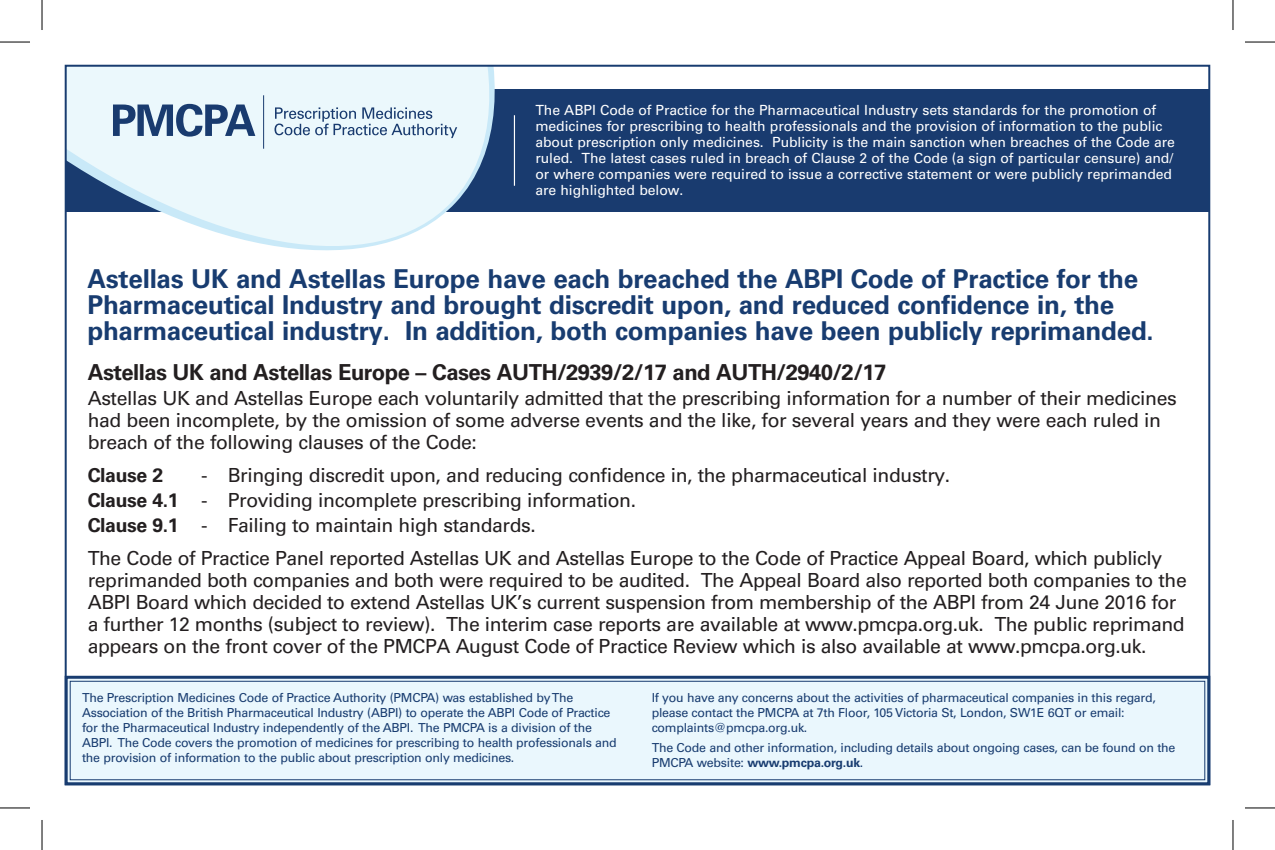
<style>
.page{position:relative;width:1275px;height:850px;background:#fff}
.page>*{position:absolute;margin:0;border:0;box-sizing:border-box;transform-origin:0 0}
.t1{font:700 26px/26px "Univers LT Std";letter-spacing:-.01em;color:#183c70}
.t2{font:700 22px "Univers LT Std";letter-spacing:-.025em;color:#231f20}
.t3{font:19.4px/22px "Univers LT Std";letter-spacing:-.02em;color:#231f20}
.t4{font:700 19.4px "Univers LT Std";letter-spacing:-.02em;color:#231f20}
.t5{font:14px/16px "Univers LT Std";letter-spacing:-.005em;color:#fff}
.t6{font:12.4px/14.8px "Univers LT Std";letter-spacing:-.02em;color:#183c70}
.s1{font-weight:700}
</style>
<div class="page">
<div style="left:66px;top:90px;width:1143px;height:122px;background:#193b6f"></div>
<svg style="left:68px;top:68px;width:432px;height:183px;fill:#ebf8fc"></svg>
<svg style="left:113px;top:104px;width:142px;height:33px"></svg>
<svg style="left:274px;top:107px;width:183px;height:31px;background:#bfd0de"></svg>
<hr style="left:263px;top:95px;width:1px;height:54px;background:#193b6f">
<hr style="left:514px;top:115px;width:1px;height:71px;background:#fff">
<svg style="left:64px;top:674px;width:1147px;height:112px;background:#dceaf3"></svg>
<div style="left:70px;top:680px;width:1135px;height:100px;border:1px solid #183c70"></div>
<hr style="left:0;top:42px;width:30px;height:1px;background:#000">
<hr style="left:1245px;top:42px;width:30px;height:1px;background:#000">
<hr style="left:0;top:807px;width:30px;height:1px;background:#000">
<hr style="left:1245px;top:807px;width:30px;height:1px;background:#000">
<hr style="left:42px;top:0;width:1px;height:30px;background:#000">
<hr style="left:42px;top:819px;width:1px;height:30px;background:#000">
<hr style="left:1232px;top:0;width:1px;height:30px;background:#000">
<hr style="left:1232px;top:819px;width:1px;height:30px;background:#000">
<p class="t5" style="left:535px;top:102px;width:641px">The ABPI Code of Practice for the Pharmaceutical Industry sets standards for the promotion of medicines for prescribing to health professionals and the provision of information to the public about prescription only medicines. Publicity is the main sanction when breaches of the Code are ruled. The latest cases ruled in breach of Clause 2 of the Code (a sign of particular censure) and/ or where companies were required to issue a corrective statement or were publicly reprimanded are highlighted below.</p>
<p class="t1" style="left:87px;top:266px;width:1068px">Astellas UK and Astellas Europe have each breached the ABPI Code of Practice for the<br>Pharmaceutical Industry and brought discredit upon, and reduced confidence in, the pharmaceutical industry. In addition, both companies have been publicly reprimanded.</p>
<p class="t2" style="left:88px;top:359px;width:800px">Astellas UK and Astellas Europe – Cases AUTH/2939/2/17 and AUTH/2940/2/17</p>
<p class="t3" style="left:88px;top:387px;width:1090px">Astellas UK and Astellas Europe each voluntarily admitted that the prescribing information for a number of their medicines had been incomplete, by the omission of some adverse events and the like, for several years and they were each ruled in breach of the following clauses of the Code:</p>
<p class="t4" style="left:88px;top:464px;width:77px">Clause 2</p>
<p class="t3" style="left:88px;top:463px;width:864px;line-height:24.8px;text-indent:113px">- Bringing discredit upon, and reducing confidence in, the pharmaceutical industry.<br><span class="s1">Clause 4.1</span> - Providing incomplete prescribing information.<br><span class="s1">Clause 9.1</span> - Failing to maintain high standards.</p>
<p class="t3" style="left:88px;top:547px;width:1100px">The Code of Practice Panel reported Astellas UK and Astellas Europe to the Code of Practice Appeal Board, which publicly reprimanded both companies and both were required to be audited. The Appeal Board also reported both companies to the ABPI Board which decided to extend Astellas UK’s current suspension from membership of the ABPI from 24 June 2016 for a further 12 months (subject to review). The interim case reports are available at www.pmcpa.org.uk. The public reprimand appears on the front cover of the PMCPA August Code of Practice Review which is also available at www.pmcpa.org.uk.</p>
<p class="t6" style="left:82px;top:690px;width:536px">The Prescription Medicines Code of Practice Authority (PMCPA) was established by The Association of the British Pharmaceutical Industry (ABPI) to operate the ABPI Code of Practice for the Pharmaceutical Industry independently of the ABPI. The PMCPA is a division of the ABPI. The Code covers the promotion of medicines for prescribing to health professionals and the provision of information to the public about prescription only medicines.</p>
<p class="t6" style="left:651px;top:690px;width:506px">If you have any concerns about the activities of pharmaceutical companies in this regard, please contact the PMCPA at 7th Floor, 105 Victoria St, London, SW1E 6QT or email: complaints@pmcpa.org.uk.</p>
<p class="t6" style="left:651px;top:740px;width:525px">The Code and other information, including details about ongoing cases, can be found on the<br>PMCPA website: <span class="s1">www.pmcpa.org.uk</span>.</p>
</div>
